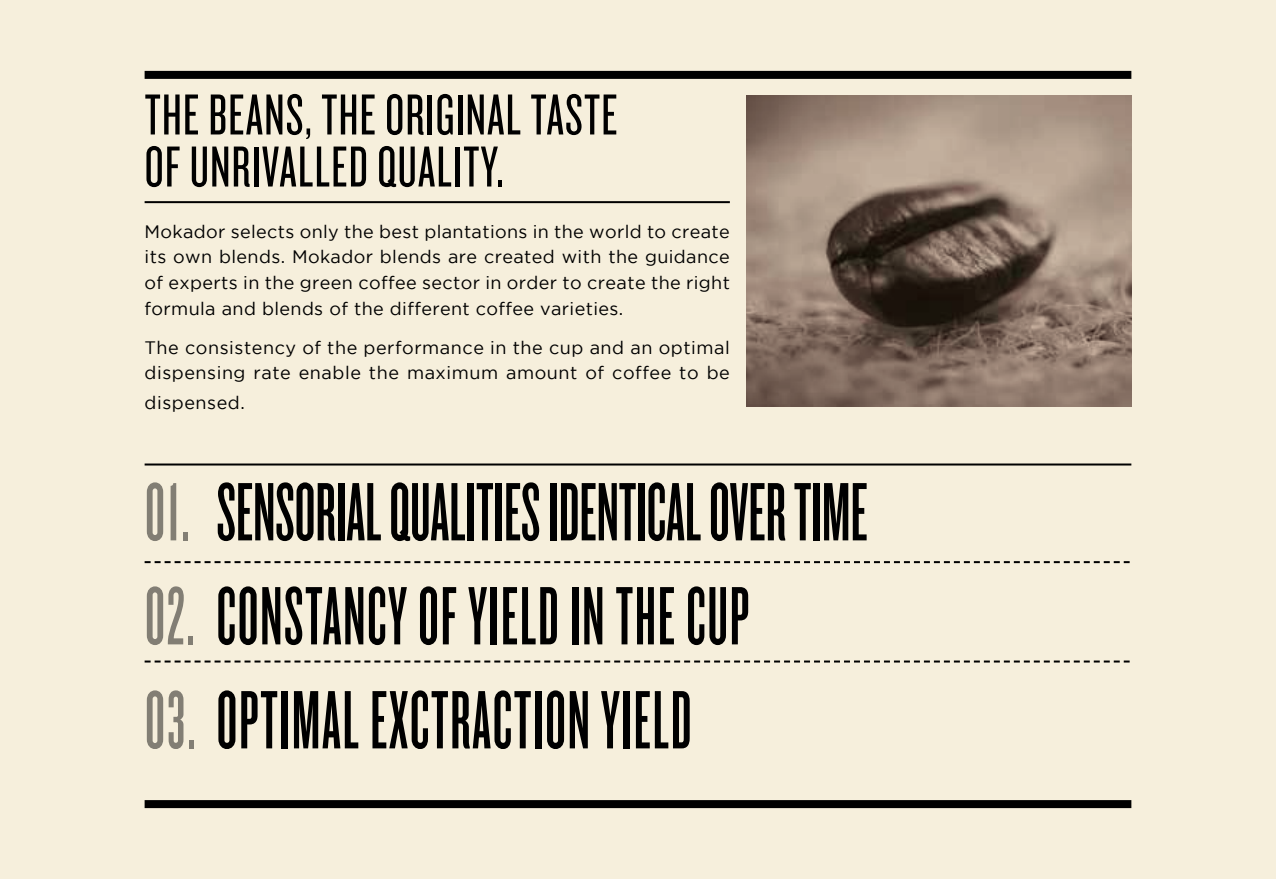
<style>
.page{position:relative;width:1276px;height:879px;background:#f6efdc}
.page>*{position:absolute;margin:0;border:0;box-sizing:border-box;transform-origin:0 0}
.t1{font:86px "Knockout HTF46 Flyweight";letter-spacing:.02em;color:#000}
.t2{font:86px "Knockout HTF46 Flyweight";color:#000}
.t3{font:60px/52px "Knockout HTF27 Junior Bantamwt";letter-spacing:.02em;color:#000}
.t4{font:18px/25.6px "Gotham";letter-spacing:.03em;color:#000;text-align:justify}
.s1{color:#878787}
</style>
<div class="page">
<div style="left:145px;top:800px;width:986px;height:8px;background:#000"></div>
<img style="left:747px;top:95px;width:384px;height:312px">
<div style="left:145px;top:71px;width:986px;height:8px;background:#000"></div>
<hr style="left:145px;top:201px;width:585px;height:2px;background:#000">
<svg style="left:145px;top:561px;width:984px;height:2px"></svg>
<svg style="left:145px;top:660px;width:984px;height:2px"></svg>
<hr style="left:145px;top:463px;width:986px;height:2px;background:#000">
<h2 class="t3" style="left:145px;top:90px;width:474px">THE BEANS, THE ORIGINAL TASTE<br>OF UNRIVALLED QUALITY.</h2>
<p class="t4" style="left:145px;top:218px;width:587px">Mokador selects only the best plantations in the world to create its own blends. Mokador blends are created with the guidance of experts in the green coffee sector in order to create the right formula and blends of the different coffee varieties.</p>
<p class="t4" style="left:145px;top:334px;width:587px">The consistency of the performance in the cup and an optimal dispensing rate enable the maximum amount of coffee to be</p>
<p class="t4" style="left:145px;top:389px;width:102px">dispensed.</p>
<h1 class="t2" style="left:145px;top:470px;width:724px"><span class="s1">01.</span> SENSORIAL QUALITIES IDENTICAL OVER TIME</h1>
<h1 class="t1" style="left:145px;top:574px;width:606px"><span class="s1">02.</span> CONSTANCY OF YIELD IN THE CUP</h1>
<h1 class="t1" style="left:145px;top:678px;width:548px"><span class="s1">03.</span> OPTIMAL EXCTRACTION YIELD</h1>
</div>
